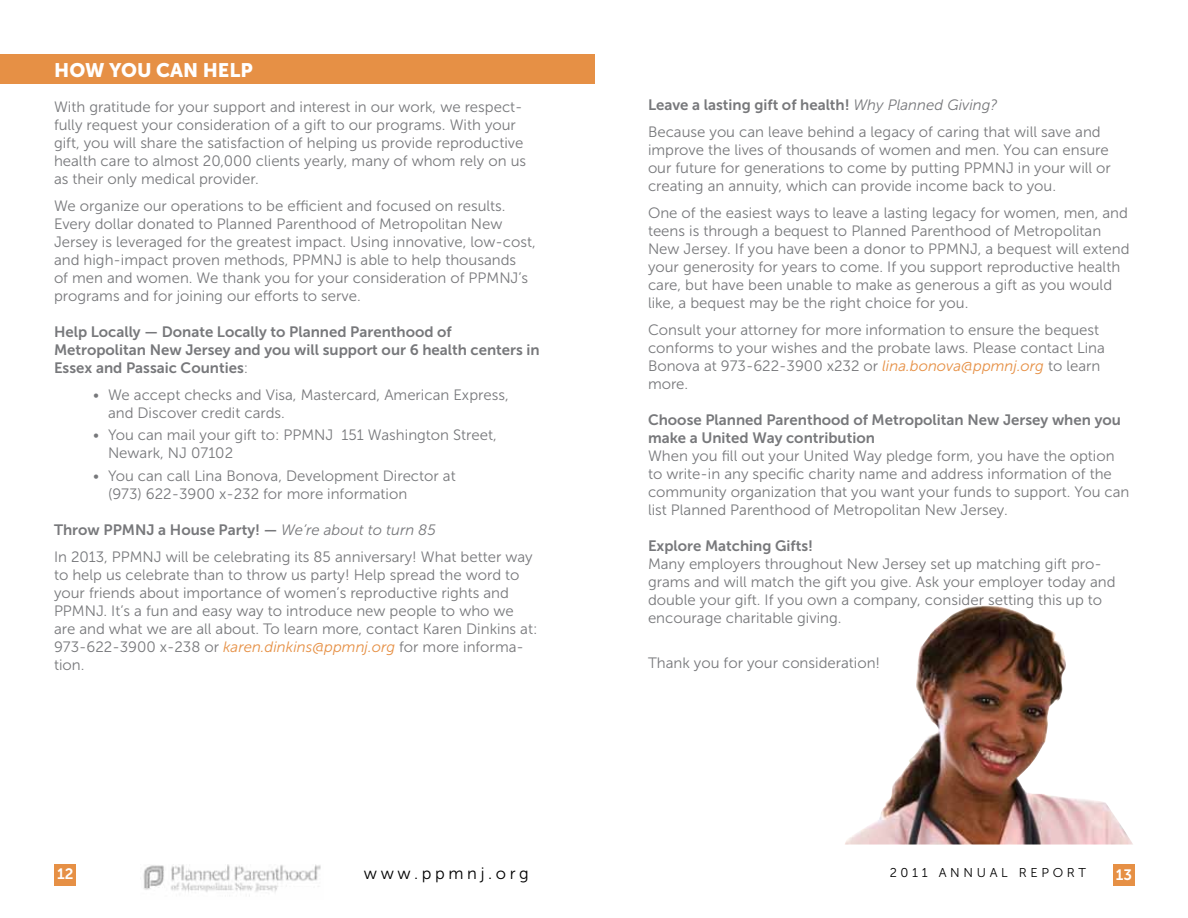
<style>
.page{position:relative;width:1188px;height:918px;background:#fff}
.page>*{position:absolute;margin:0;border:0;box-sizing:border-box;transform-origin:0 0}
.t1{font:19.5px "Museo Sans 900";color:#fff}
.t2{font:16.5px "Museo Sans 300";letter-spacing:.22em;color:#000}
.t3{font:15px/18px "Museo Sans 300";color:#77787b}
.t4{font:15px/18px "Museo Sans 700";color:#77787b}
.t5{font:15px "Museo Sans 700";color:#fff}
.t6{font:12.75px "Museo Sans 300";letter-spacing:.29em;color:#000}
.s1{font-family:"Museo Sans 300"}
.s2{font-family:"Museo Sans 300";font-style:italic}
.s3{font-style:italic;color:#e69045}
</style>
<div class="page">
<img style="left:143px;top:864px;width:178px;height:32px">
<div style="left:54px;top:864px;width:22px;height:21px;background:#e69045"></div>
<div style="left:1113px;top:864px;width:21px;height:21px;background:#e69045"></div>
<div style="left:0;top:54px;width:594px;height:30px;background:#e69045"></div>
<img style="left:845px;top:606px;width:288px;height:239px">
<h1 class="t1" style="left:54px;top:59px;width:200px">HOW YOU CAN HELP</h1>
<p class="t3" style="left:54px;top:98px;width:474px">With gratitude for your support and interest in our work, we respect&shy;fully request your consideration of a gift to our programs. With your gift, you will share the satisfaction of helping us provide reproductive health care to almost 20,000 clients yearly, many of whom rely on us as their only medical provider.</p>
<p class="t3" style="left:54px;top:197px;width:483px">We organize our operations to be efficient and focused on results.<br>Every dollar donated to Planned Parenthood of Metropolitan New Jersey is leveraged for the greatest impact. Using innovative, low-cost, and high-impact proven methods, PPMNJ is able to help thousands<br>of men and women. We thank you for your consideration of PPMNJ’s programs and for joining our efforts to serve.</p>
<p class="t4" style="left:54px;top:323px;width:487px">Help Locally — Donate Locally to Planned Parenthood of<br>Metropolitan New Jersey and you will support our 6 health centers in<br>Essex and Passaic Counties<span class="s1">:</span></p>
<p class="t3" style="left:108px;top:386px;width:402px;text-indent:-15px">• We accept checks and Visa, Mastercard, American Express, and Discover credit cards.</p>
<p class="t3" style="left:108px;top:426px;width:390px;text-indent:-15px">• You can mail your gift to: PPMNJ 151 Washington Street,<br>Newark, NJ 07102</p>
<p class="t3" style="left:108px;top:467px;width:349px;text-indent:-15px">• You can call Lina Bonova, Development Director at (973) 622-3900 x-232 for more information</p>
<p class="t4" style="left:54px;top:521px;width:383px">Throw PPMNJ a House Party! — <span class="s2">We’re about to turn 85</span></p>
<p class="t3" style="left:54px;top:548px;width:485px">In 2013, PPMNJ will be celebrating its 85 anniversary! What better way to help us celebrate than to throw us party! Help spread the word to your friends about importance of women’s reproductive rights and PPMNJ. It’s a fun and easy way to introduce new people to who we are and what we are all about. To learn more, contact Karen Dinkins at:<br>973-622-3900 x-238 or <span class="s3">karen.dinkins@ppmnj.org</span> for more informa&shy;tion.</p>
<p class="t4" style="left:648px;top:96px;width:351px">Leave a lasting gift of health! <span class="s2">Why Planned Giving?</span></p>
<p class="t3" style="left:648px;top:123px;width:464px">Because you can leave behind a legacy of caring that will save and improve the lives of thousands of women and men. You can ensure our future for generations to come by putting PPMNJ in your will or creating an annuity, which can provide income back to you.</p>
<p class="t3" style="left:648px;top:204px;width:483px">One of the easiest ways to leave a lasting legacy for women, men, and teens is through a bequest to Planned Parenthood of Metropolitan New Jersey. If you have been a donor to PPMNJ, a bequest will extend your generosity for years to come. If you support reproductive health care, but have been unable to make as generous a gift as you would like, a bequest may be the right choice for you.</p>
<p class="t3" style="left:648px;top:321px;width:459px">Consult your attorney for more information to ensure the bequest conforms to your wishes and the probate laws. Please contact Lina Bonova at 973-622-3900 x232 or <span class="s3">lina.bonova@ppmnj.org</span> to learn more.</p>
<p class="t4" style="left:648px;top:411px;width:474px">Choose Planned Parenthood of Metropolitan New Jersey when you make a United Way contribution</p>
<p class="t3" style="left:648px;top:447px;width:483px">When you fill out your United Way pledge form, you have the option to write-in any specific charity name and address information of the community organization that you want your funds to support. You can list Planned Parenthood of Metropolitan New Jersey.</p>
<p class="t4" style="left:648px;top:537px;width:167px">Explore Matching Gifts!</p>
<p class="t3" style="left:648px;top:555px;width:469px">Many employers throughout New Jersey set up matching gift pro&shy;grams and will match the gift you give. Ask your employer today and double your gift. If you own a company, consider setting this up to encourage charitable giving.</p>
<p class="t3" style="left:648px;top:654px;width:234px">Thank you for your consideration!</p>
<p class="t5" style="left:57px;top:866px;width:18px">12</p>
<p class="t2" style="left:364px;top:864px;width:166px">www.ppmnj.org</p>
<p class="t6" style="left:890px;top:866px;width:198px">2011 ANNUAL REPORT</p>
<p class="t5" style="left:1116px;top:866px;width:18px">13</p>
</div>
